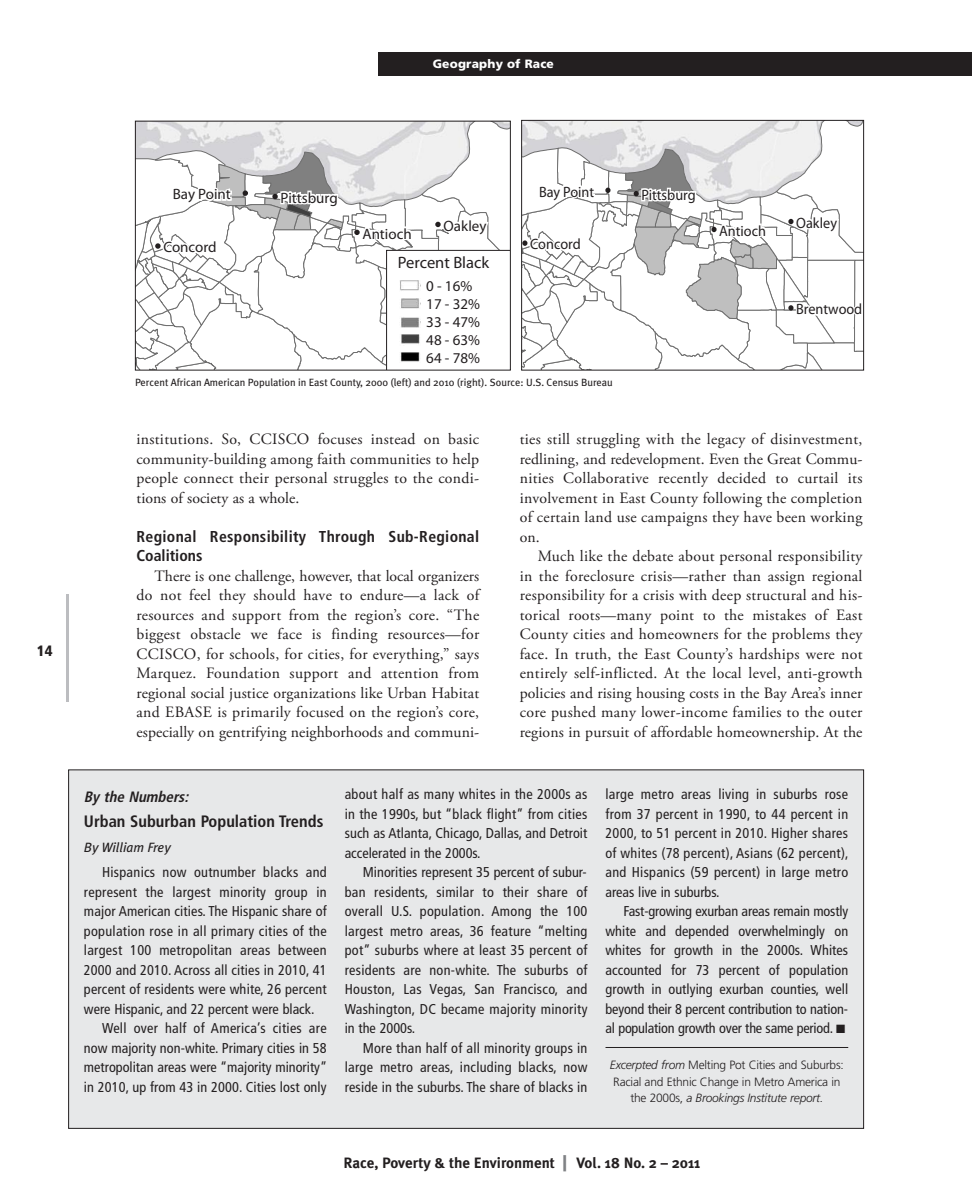
<style>
.page{position:relative;width:972px;height:1188px;background:#fff}
.page>*{position:absolute;margin:0;border:0;box-sizing:border-box;transform-origin:0 0}
.t1{font:700 condensed 16.5px "Frutiger";color:#231f20}
.t2{font:16.5px "Myriad Pro";color:#231f20}
.t3{font:15.75px/19.5px "Adobe Garamond Pro";letter-spacing:.01em;color:#231f20;text-align:justify}
.t4{font:700 condensed 15.75px/19.5px "Frutiger";letter-spacing:.02em;color:#231f20}
.t5{font:15px/18px "Myriad Pro";color:#231f20}
.t6{font:15px "Myriad Pro";color:#231f20;scale:.95 1}
.t7{font:700 15px "Meta Plus";color:#231f20}
.t8{font:italic 700 condensed 15px "Frutiger";color:#231f20}
.t9{font:900 condensed 15px "Frutiger";color:#231f20}
.t10{font:condensed 14.25px/19.5px "Frutiger";letter-spacing:.01em;color:#231f20;text-align:justify}
.t11{font:italic 13.5px "Meta Plus";color:#231f20}
.t12{font:300 12px/16.5px "Frutiger";letter-spacing:-.02em;color:#231f20;text-align:center}
.t13{font:900 12px "Frutiger";letter-spacing:.015em;color:#fff}
.t14{font:10.5px "Meta Plus";color:#231f20}
.s1{font-style:italic}
.s2{font-size:21px;color:#808285}
</style>
<div class="page">
<hr style="left:66px;top:594px;width:3px;height:108px;background:#bcbdc0">
<div style="left:378px;top:52px;width:594px;height:24px;background:#231f20"></div>
<div style="left:69px;top:770px;width:795px;height:358px;background:#e7e8e9"></div>
<hr style="left:606px;top:1047px;width:242px;height:1px;background:#231f20">
<svg style="left:137px;top:123px;width:372px;height:245px"></svg>
<div style="left:135px;top:121px;width:376px;height:249px;border:1px solid #231f20"></div>
<svg style="left:523px;top:122px;width:339px;height:246px"></svg>
<div style="left:521px;top:120px;width:343px;height:250px;border:1px solid #231f20"></div>
<p class="t13" style="left:433px;top:59px;width:123px">Geography of Race</p>
<p class="t9" style="left:37px;top:644px;width:17px">14</p>
<p class="t5" style="left:173px;top:187px;width:60px">Bay Point</p>
<p class="t5" style="left:281px;top:190px;width:59px">Pittsburg</p>
<p class="t5" style="left:163px;top:239px;width:55px">Concord</p>
<p class="t5" style="left:363px;top:226px;width:51px">Antioch</p>
<p class="t5" style="left:444px;top:218px;width:44px">Oakley</p>
<p class="t2" style="left:398px;top:257px;width:93px">Percent Black</p>
<p class="t5" style="left:426px;top:279px;width:55px">0 - 16%<br>17 - 32%<br>33 - 47%<br>48 - 63%<br>64 - 78%</p>
<p class="t6" style="left:539px;top:186px;width:60px">Bay Point</p>
<p class="t6" style="left:642px;top:189px;width:59px">Pittsburg</p>
<p class="t6" style="left:530px;top:239px;width:55px">Concord</p>
<p class="t14" style="left:135px;top:376px;width:479px">Percent African American Population in East County, 2000 (left) and 2010 (right). Source: U.S. Census Bureau</p>
<p class="t6" style="left:719px;top:225px;width:51px">Antioch</p>
<p class="t6" style="left:796px;top:217px;width:44px">Oakley</p>
<p class="t6" style="left:796px;top:304px;width:71px">Brentwood</p>
<p class="t3" style="left:136px;top:431px;width:344px">institutions. So, CCISCO focuses instead on basic community-building among faith communities to help people connect their personal struggles to the condi&shy;tions of society as a whole.</p>
<p class="t4" style="left:137px;top:528px;width:344px">Regional Responsibility Through Sub-Regional<br>Coalitions</p>
<p class="t3" style="left:137px;top:567px;width:344px;text-indent:18px">There is one challenge, however, that local organizers do not feel they should have to endure—a lack of resources and support from the region’s core. “The biggest obstacle we face is finding resources—for CCISCO, for schools, for cities, for everything,” says Marquez. Foundation support and attention from regional social justice organizations like Urban Habitat and EBASE is primarily focused on the region’s core, especially on gentrifying neighborhoods and communi-</p>
<p class="t3" style="left:520px;top:431px;width:344px">ties still struggling with the legacy of disinvestment, redlining, and redevelopment. Even the Great Commu&shy;nities Collaborative recently decided to curtail its involvement in East County following the completion of certain land use campaigns they have been working on.</p>
<p class="t3" style="left:520px;top:548px;width:344px;text-indent:18px">Much like the debate about personal responsibility in the foreclosure crisis—rather than assign regional responsibility for a crisis with deep structural and his&shy;torical roots—many point to the mistakes of East County cities and homeowners for the problems they face. In truth, the East County’s hardships were not entirely self-inflicted. At the local level, anti-growth policies and rising housing costs in the Bay Area’s inner core pushed many lower-income families to the outer regions in pursuit of affordable homeownership. At the</p>
<p class="t8" style="left:84px;top:791px;width:109px">By the Numbers:</p>
<p class="t1" style="left:84px;top:815px;width:241px">Urban Suburban Population Trends</p>
<p class="t11" style="left:84px;top:840px;width:88px">By William Frey</p>
<p class="t10" style="left:102px;top:864px;width:226px">Hispanics now outnumber blacks and</p>
<p class="t10" style="left:84px;top:883px;width:244px">represent the largest minority group in</p>
<p class="t10" style="left:84px;top:903px;width:244px">major American cities. The Hispanic share of</p>
<p class="t10" style="left:84px;top:922px;width:244px">population rose in all primary cities of the</p>
<p class="t10" style="left:84px;top:942px;width:244px">largest 100 metropolitan areas between</p>
<p class="t10" style="left:84px;top:961px;width:244px">2000 and 2010. Across all cities in 2010, 41</p>
<p class="t10" style="left:84px;top:981px;width:244px">percent of residents were white, 26 percent</p>
<p class="t10" style="left:84px;top:1000px;width:232px">were Hispanic, and 22 percent were black.</p>
<p class="t10" style="left:102px;top:1020px;width:226px">Well over half of America’s cities are</p>
<p class="t10" style="left:84px;top:1039px;width:244px">now majority non-white. Primary cities in 58</p>
<p class="t10" style="left:84px;top:1059px;width:245px">metropolitan areas were “majority minority”</p>
<p class="t10" style="left:84px;top:1078px;width:244px">in 2010, up from 43 in 2000. Cities lost only</p>
<p class="t10" style="left:345px;top:786px;width:244px">about half as many whites in the 2000s as in the 1990s, but “black flight” from cities such as Atlanta, Chicago, Dallas, and Detroit accelerated in the 2000s.</p>
<p class="t10" style="left:345px;top:864px;width:244px;text-indent:18px">Minorities represent 35 percent of subur&shy;ban residents, similar to their share of overall U.S. population. Among the 100 largest metro areas, 36 feature “melting pot” suburbs where at least 35 percent of residents are non-white. The suburbs of Houston, Las Vegas, San Francisco, and Washington, DC became majority minority in the 2000s.</p>
<p class="t10" style="left:345px;top:1039px;width:244px;text-indent:18px">More than half of all minority groups in large metro areas, including blacks, now reside in the suburbs. The share of blacks in</p>
<p class="t10" style="left:605px;top:786px;width:245px">large metro areas living in suburbs rose from 37 percent in 1990, to 44 percent in 2000, to 51 percent in 2010. Higher shares of whites (78 percent), Asians (62 percent), and Hispanics (59 percent) in large metro areas live in suburbs.</p>
<p class="t10" style="left:605px;top:903px;width:244px;text-indent:18px">Fast-growing exurban areas remain mostly white and depended overwhelmingly on whites for growth in the 2000s. Whites accounted for 73 percent of population growth in outlying exurban counties, well beyond their 8 percent contribution to nation&shy;al population growth over the same period. ■</p>
<p class="t12" style="left:610px;top:1058px;width:235px"><span class="s1">Excerpted from</span> Melting Pot Cities and Suburbs:<br>Racial and Ethnic Change in Metro America in the 2000s, <span class="s1">a Brookings Institute report.</span></p>
<p class="t7" style="left:344px;top:1154px;width:358px">Race, Poverty &amp; the Environment <span class="s2">|</span> Vol. 18 No. 2 – 2011</p>
</div>
